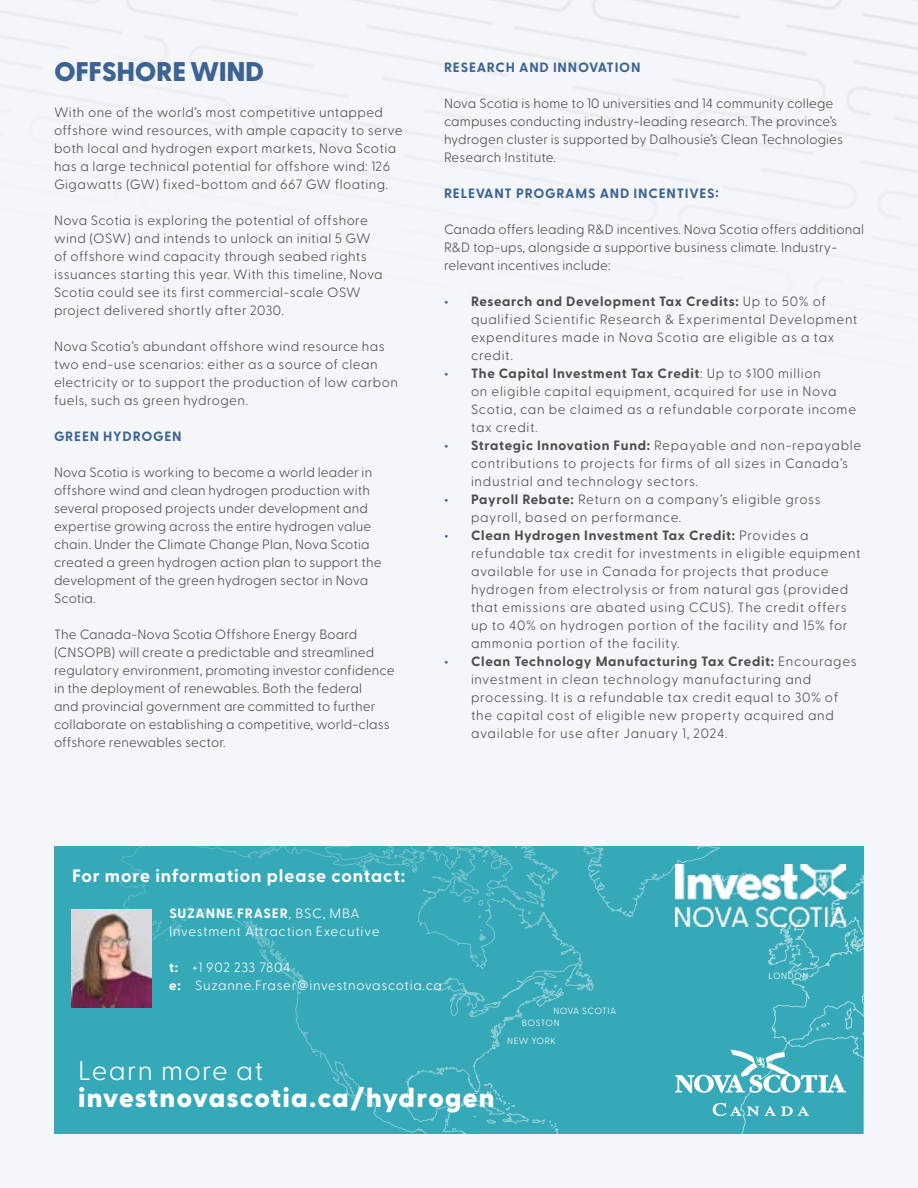
<style>
.page{position:relative;width:918px;height:1188px;background:#f4f6f9}
.page>*{position:absolute;margin:0;border:0;box-sizing:border-box;transform-origin:0 0}
.t1{font:800 27px "Greycliff CF";letter-spacing:.04em;color:#fff}
.t2{font:800 27px "Greycliff CF";letter-spacing:-.015em;color:#3c6391}
.t3{font:300 27px "Greycliff CF";letter-spacing:.05em;color:#fff}
.t4{font:700 18px "Greycliff CF";letter-spacing:.05em;color:#fff}
.t5{font:300 13.5px/18px "Greycliff CF";letter-spacing:.02em;color:#4d4d4f}
.t6{font:300 13.5px/18px "Greycliff CF";letter-spacing:.05em;color:#4d4d4f}
.t7{font:300 13.5px/18px "Greycliff CF";letter-spacing:.05em;color:#fff}
.t8{font:700 13.5px "Greycliff CF";letter-spacing:.06em;color:#3c6391}
.t9{font:300 9px/18.3px "Greycliff CF";letter-spacing:.06em;color:#fff}
.s1{font-weight:700;color:#3c6391}
.s2{font-weight:700}
</style>
<div class="page">
<div style="left:54px;top:846px;width:810px;height:288px;background:#36a9b8"></div>
<svg style="left:115px;top:846px;width:749px;height:288px"></svg>
<svg style="left:548px;top:998px;width:4px;height:4px"></svg>
<svg style="left:810px;top:962px;width:3px;height:4px"></svg>
<svg style="left:516px;top:1010px;width:4px;height:3px"></svg>
<img style="left:675px;top:864px;width:171px;height:63px">
<svg style="left:675px;top:1049px;width:171px;height:44px"></svg>
<svg style="left:713px;top:1103px;width:46px;height:13px"></svg>
<svg style="left:765px;top:1106px;width:44px;height:10px"></svg>
<img style="left:71px;top:909px;width:80px;height:99px">
<h1 class="t2" style="left:54px;top:51px;width:211px">OFFSHORE WIND</h1>
<p class="t5" style="left:54px;top:102px;width:350px">With one of the world’s most competitive untapped offshore wind resources, with ample capacity to serve both local and hydrogen export markets, Nova Scotia has a large technical potential for offshore wind: 126<br>Gigawatts (GW) fixed-bottom and 667 GW floating.</p>
<p class="t5" style="left:54px;top:210px;width:330px">Nova Scotia is exploring the potential of offshore wind (OSW) and intends to unlock an initial 5 GW of offshore wind capacity through seabed rights issuances starting this year. With this timeline, Nova Scotia could see its first commercial-scale OSW project delivered shortly after 2030.</p>
<p class="t5" style="left:54px;top:336px;width:345px">Nova Scotia’s abundant offshore wind resource has two end-use scenarios: either as a source of clean electricity or to support the production of low carbon fuels, such as green hydrogen.</p>
<p class="t8" style="left:54px;top:426px;width:129px">GREEN HYDROGEN</p>
<p class="t5" style="left:54px;top:462px;width:329px">Nova Scotia is working to become a world leader in offshore wind and clean hydrogen production with several proposed projects under development and expertise growing across the entire hydrogen value chain. Under the Climate Change Plan, Nova Scotia created a green hydrogen action plan to support the development of the green hydrogen sector in Nova Scotia.</p>
<p class="t5" style="left:54px;top:624px;width:342px">The Canada-Nova Scotia Offshore Energy Board (CNSOPB) will create a predictable and streamlined regulatory environment, promoting investor confidence in the deployment of renewables. Both the federal<br>and provincial government are committed to further collaborate on establishing a competitive, world-class offshore renewables sector.</p>
<p class="t8" style="left:444px;top:57px;width:198px">RESEARCH AND INNOVATION</p>
<p class="t5" style="left:444px;top:93px;width:401px">Nova Scotia is home to 10 universities and 14 community college campuses conducting industry-leading research. The province’s hydrogen cluster is supported by Dalhousie’s Clean Technologies Research Institute.</p>
<p class="t8" style="left:444px;top:183px;width:276px">RELEVANT PROGRAMS AND INCENTIVES:</p>
<p class="t5" style="left:444px;top:219px;width:421px">Canada offers leading R&amp;D incentives. Nova Scotia offers additional<br>R&amp;D top-ups, alongside a supportive business climate. Industry&shy;relevant incentives include:</p>
<p class="t6" style="left:471px;top:291px;width:388px;text-indent:-27px"><span class="s1">•</span> <span class="s2">Research and Development Tax Credits:</span> Up to 50% of qualified Scientific Research &amp; Experimental Development expenditures made in Nova Scotia are eligible as a tax credit.</p>
<p class="t6" style="left:471px;top:363px;width:387px;text-indent:-27px"><span class="s1">•</span> <span class="s2">The Capital Investment Tax Credit</span>: Up to $100 million<br>on eligible capital equipment, acquired for use in Nova Scotia, can be claimed as a refundable corporate income tax credit.</p>
<p class="t6" style="left:471px;top:435px;width:392px;text-indent:-27px"><span class="s1">•</span> <span class="s2">Strategic Innovation Fund:</span> Repayable and non-repayable contributions to projects for firms of all sizes in Canada’s industrial and technology sectors.</p>
<p class="t6" style="left:471px;top:489px;width:351px;text-indent:-27px"><span class="s1">•</span> <span class="s2">Payroll Rebate:</span> Return on a company’s eligible gross payroll, based on performance.</p>
<p class="t6" style="left:471px;top:525px;width:391px;text-indent:-27px"><span class="s1">•</span> <span class="s2">Clean Hydrogen Investment Tax Credit:</span> Provides a refundable tax credit for investments in eligible equipment available for use in Canada for projects that produce hydrogen from electrolysis or from natural gas (provided that emissions are abated using CCUS). The credit offers up to 40% on hydrogen portion of the facility and 15% for ammonia portion of the facility.</p>
<p class="t6" style="left:471px;top:651px;width:387px;text-indent:-27px"><span class="s1">•</span> <span class="s2">Clean Technology Manufacturing Tax Credit:</span> Encourages investment in clean technology manufacturing and processing. It is a refundable tax credit equal to 30% of the capital cost of eligible new property acquired and available for use after January 1, 2024.</p>
<h2 class="t4" style="left:72px;top:862px;width:335px">For more information please contact:</h2>
<p class="t7" style="left:169px;top:903px;width:212px"><span class="s2">SUZANNE FRASER</span>, BSC, MBA<br>Investment Attraction Executive</p>
<p class="t7" style="left:169px;top:957px;width:274px"><span class="s2">t:</span> +1 902 233 7804<br><span class="s2">e:</span> Suzanne.Fraser@investnovascotia.ca</p>
<h1 class="t3" style="left:78px;top:1050px;width:187px">Learn more at</h1>
<h1 class="t1" style="left:78px;top:1077px;width:418px">investnovascotia.ca/hydrogen</h1>
<p class="t9" style="left:553px;top:1001px;width:64px">NOVA SCOTIA</p>
<p class="t9" style="left:507px;top:1013px;width:54px;text-indent:15px">BOSTON<br>NEW YORK</p>
<p class="t9" style="left:769px;top:966px;width:41px">LONDON</p>
</div>
